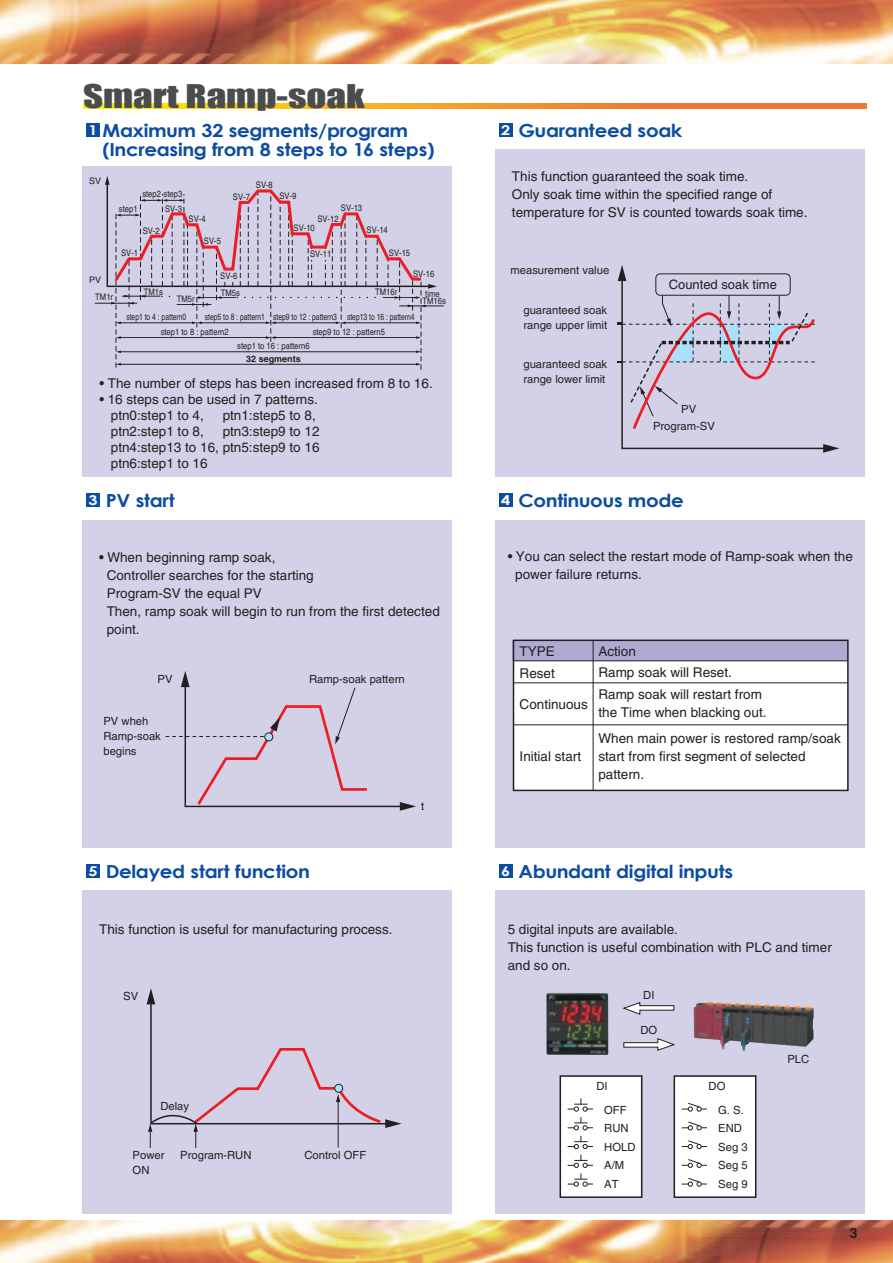
<style>
.page{position:relative;width:893px;height:1263px;background:#fff}
.page>*{position:absolute;margin:0;border:0;box-sizing:border-box;transform-origin:0 0}
.t1{font:30px "Impact";color:#4b4c4d;scale:1.3 1}
.t2{font:700 18px/19.2px "Century Gothic";letter-spacing:-.015em;color:#0d4da1;scale:1.1 1}
.t3{font:700 13.8px "Helvetica";color:#231f20}
.t4{font:13.5px/18px "Helvetica";color:#231f20}
.t5{font:700 13.5px "Century Gothic";color:#fff;scale:1.2 1}
.t6{font:12.9px "Helvetica";color:#231f20}
.t7{font:11.25px/18.6px "Helvetica";color:#231f20}
.t8{font:9px "Helvetica";color:#231f20;scale:.85 1}
.t9{font:9px "Helvetica";color:#231f20;scale:.75 1}
.t10{font:700 9px "Helvetica";color:#231f20}
.t11{font:9px "Helvetica";color:#231f20}
.s1{font-size:13.5px;color:#fff}
</style>
<div class="page">
<img style="left:0;top:1220px;width:893px;height:43px">
<img style="left:0;top:0;width:893px;height:64px">
<div style="left:495px;top:520px;width:370px;height:327px;background:#d3d1e8"></div>
<div style="left:513px;top:660px;width:335px;height:131px;background:#fff"></div>
<div style="left:512px;top:640px;width:336px;height:21px;background:#afaad3"></div>
<div style="left:513px;top:639px;width:336px;height:152px;border:2px solid #231f20"></div>
<div style="left:82px;top:520px;width:370px;height:327px;background:#d3d1e8"></div>
<div style="left:86px;top:493px;width:14px;height:14px;background:#0d4da1"></div>
<div style="left:82px;top:890px;width:370px;height:323px;background:#d3d1e8"></div>
<div style="left:86px;top:864px;width:14px;height:14px;background:#0d4da1"></div>
<div style="left:499px;top:493px;width:14px;height:14px;background:#0d4da1"></div>
<div style="left:495px;top:890px;width:370px;height:323px;background:#d3d1e8"></div>
<div style="left:499px;top:864px;width:14px;height:14px;background:#0d4da1"></div>
<div style="left:86px;top:123px;width:14px;height:14px;background:#0d4da1"></div>
<div style="left:82px;top:167px;width:370px;height:310px;background:#d3d1e8"></div>
<div style="left:499px;top:123px;width:14px;height:14px;background:#0d4da1"></div>
<div style="left:495px;top:149px;width:370px;height:328px;background:#d3d1e8"></div>
<svg style="left:83px;top:103px;width:783px;height:5px;background:#f5a223"></svg>
<hr style="left:95px;top:303px;width:42px;height:1px;background:#231f20">
<hr style="left:399px;top:306px;width:45px;height:1px;background:#231f20">
<svg style="left:105px;top:176px;width:332px;height:194px"></svg>
<svg style="left:618px;top:265px;width:221px;height:188px"></svg>
<svg style="left:166px;top:671px;width:250px;height:140px"></svg>
<div style="left:265px;top:733px;width:8px;height:8px;background:#aae0f9;border-radius:50%"></div>
<div style="left:264px;top:732px;width:9px;height:9px;border:1px solid #231f20;border-radius:50%"></div>
<hr style="left:513px;top:660px;width:335px;height:1px;background:#231f20">
<hr style="left:513px;top:682px;width:335px;height:1px;background:#231f20">
<hr style="left:593px;top:640px;width:1px;height:150px;background:#231f20">
<img style="left:546px;top:993px;width:62px;height:62px">
<img style="left:694px;top:1001px;width:120px;height:50px">
<svg style="left:147px;top:988px;width:254px;height:160px"></svg>
<hr style="left:513px;top:724px;width:335px;height:1px;background:#231f20">
<svg style="left:622px;top:1002px;width:53px;height:13px"></svg>
<svg style="left:623px;top:1038px;width:52px;height:13px"></svg>
<div style="left:560px;top:1076px;width:82px;height:121px;background:#fff"></div>
<div style="left:560px;top:1075px;width:82px;height:123px;border:2px solid #231f20"></div>
<svg style="left:568px;top:1098px;width:25px;height:13px"></svg>
<svg style="left:568px;top:1117px;width:25px;height:13px"></svg>
<svg style="left:568px;top:1136px;width:25px;height:50px"></svg>
<div style="left:674px;top:1076px;width:82px;height:121px;background:#fff"></div>
<div style="left:674px;top:1075px;width:82px;height:123px;border:2px solid #231f20"></div>
<svg style="left:682px;top:1103px;width:25px;height:8px"></svg>
<svg style="left:682px;top:1121px;width:25px;height:9px"></svg>
<svg style="left:682px;top:1140px;width:25px;height:9px"></svg>
<svg style="left:682px;top:1159px;width:25px;height:9px"></svg>
<svg style="left:682px;top:1178px;width:25px;height:8px"></svg>
<h1 class="t1" style="left:83px;top:78px;width:218px">Smart Ramp-soak</h1>
<h2 class="t2" style="left:103px;top:120px;width:303px">Maximum 32 segments/program (Increasing from 8 steps to 16 steps)</h2>
<p class="t5" style="left:89px;top:121px;width:9px">1</p>
<h2 class="t2" style="left:501px;top:120px;width:166px"><span class="s1">2</span> Guaranteed soak</h2>
<p class="t11" style="left:89px;top:176px;width:14px">SV</p>
<p class="t11" style="left:89px;top:275px;width:14px">PV</p>
<p class="t8" style="left:256px;top:180px;width:22px">SV-8</p>
<p class="t8" style="left:142px;top:189px;width:49px">step2 step3</p>
<p class="t8" style="left:233px;top:192px;width:22px">SV-7</p>
<p class="t8" style="left:165px;top:203px;width:22px">SV-3</p>
<p class="t8" style="left:119px;top:204px;width:24px">step1</p>
<p class="t8" style="left:189px;top:213px;width:22px">SV-4</p>
<p class="t8" style="left:204px;top:235px;width:22px">SV-5</p>
<p class="t8" style="left:220px;top:270px;width:22px">SV-6</p>
<p class="t8" style="left:143px;top:225px;width:22px">SV-2</p>
<p class="t8" style="left:121px;top:248px;width:22px">SV-1</p>
<p class="t8" style="left:279px;top:191px;width:22px">SV-9</p>
<p class="t8" style="left:294px;top:223px;width:27px">SV-10</p>
<p class="t8" style="left:341px;top:202px;width:27px">SV-13</p>
<p class="t8" style="left:317px;top:214px;width:27px">SV-12</p>
<p class="t8" style="left:367px;top:225px;width:27px">SV-14</p>
<p class="t8" style="left:310px;top:248px;width:27px">SV-11</p>
<p class="t8" style="left:389px;top:247px;width:27px">SV-15</p>
<p class="t8" style="left:413px;top:268px;width:27px">SV-16</p>
<p class="t8" style="left:144px;top:286px;width:24px">TM1s</p>
<p class="t8" style="left:221px;top:287px;width:24px">TM5s</p>
<p class="t8" style="left:375px;top:287px;width:28px">TM16r</p>
<p class="t8" style="left:95px;top:292px;width:22px">TM1r</p>
<p class="t8" style="left:177px;top:294px;width:22px">TM5r</p>
<p class="t9" style="left:126px;top:311px;width:82px">step1 to 4 : pattern0</p>
<p class="t9" style="left:205px;top:311px;width:281px">step5 to 8 : pattern1 step9 to 12 : pattern3 step13 to 16 : pattern4</p>
<p class="t8" style="left:161px;top:326px;width:82px">step1 to 8 : pattern2</p>
<p class="t8" style="left:313px;top:326px;width:87px">step9 to 12 : pattern5</p>
<p class="t8" style="left:237px;top:341px;width:87px">step1 to 16 : pattern6</p>
<p class="t10" style="left:246px;top:353px;width:56px">32 segments</p>
<p class="t8" style="left:425px;top:288px;width:19px">time</p>
<p class="t8" style="left:422px;top:296px;width:29px">TM16s</p>
<p class="t4" style="left:100px;top:374px;width:335px">• The number of steps has been increased from 8 to 16.</p>
<p class="t4" style="left:111px;top:391px;width:209px;line-height:15.9px;text-indent:-11px">• 16 steps can be used in 7 patterns. ptn0:step1 to 4,</p>
<p class="t4" style="left:223px;top:406px;width:95px">ptn1:step5 to 8,</p>
<p class="t4" style="left:111px;top:422px;width:95px">ptn2:step1 to 8,</p>
<p class="t4" style="left:111px;top:423px;width:210px;line-height:15.9px;text-align:justify;text-indent:112px">ptn3:step9 to 12 ptn4:step13 to 16, ptn5:step9 to 16 ptn6:step1 to 16</p>
<h2 class="t2" style="left:89px;top:491px;width:80px"><span class="s1">3</span> PV start</h2>
<p class="t4" style="left:512px;top:167px;width:297px">This function guaranteed the soak time.<br>Only soak time within the specified range of temperature for SV is counted towards soak time.</p>
<p class="t7" style="left:510px;top:261px;width:100px">measurement value</p>
<p class="t7" style="left:523px;top:303px;width:85px;line-height:15px">guaranteed soak range upper limit</p>
<p class="t7" style="left:523px;top:356px;width:85px;line-height:15px">guaranteed soak range lower limit</p>
<p class="t6" style="left:669px;top:277px;width:110px">Counted soak time</p>
<p class="t7" style="left:681px;top:399px;width:17px">PV</p>
<p class="t7" style="left:653px;top:417px;width:63px">Program-SV</p>
<h2 class="t2" style="left:501px;top:491px;width:168px"><span class="s1">4</span> Continuous mode</h2>
<p class="t4" style="left:107px;top:548px;width:335px;text-indent:-8px">• When beginning ramp soak,<br>Controller searches for the starting<br>Program-SV the equal PV<br>Then, ramp soak will begin to run from the first detected point.</p>
<p class="t4" style="left:515px;top:548px;width:339px;text-indent:-8px">• You can select the restart mode of Ramp-soak when the power failure returns.</p>
<p class="t7" style="left:158px;top:669px;width:17px">PV</p>
<p class="t7" style="left:309px;top:669px;width:97px">Ramp-soak pattern</p>
<p class="t7" style="left:103px;top:713px;width:59px;line-height:15px">PV wheh<br>Ramp-soak begins</p>
<p class="t7" style="left:421px;top:797px;width:5px">t</p>
<h2 class="t2" style="left:89px;top:861px;width:203px"><span class="s1">5</span> Delayed start function</h2>
<p class="t4" style="left:520px;top:640px;width:37px;line-height:22px">TYPE<br>Reset</p>
<p class="t4" style="left:520px;top:695px;width:70px">Continuous</p>
<p class="t4" style="left:520px;top:747px;width:63px">Initial start</p>
<p class="t4" style="left:598px;top:640px;width:165px;line-height:21.5px">Action<br>Ramp soak will Reset.<br>Ramp soak will restart from</p>
<p class="t4" style="left:598px;top:703px;width:170px">the Time when blacking out.</p>
<p class="t4" style="left:598px;top:729px;width:244px">When main power is restored ramp/soak start from first segment of selected pattern.</p>
<h2 class="t2" style="left:501px;top:861px;width:213px"><span class="s1">6</span> Abundant digital inputs</h2>
<p class="t4" style="left:99px;top:920px;width:295px">This function is useful for manufacturing process.</p>
<p class="t4" style="left:508px;top:920px;width:326px">5 digital inputs are available.<br>This function is useful combination with PLC and timer and so on.</p>
<p class="t7" style="left:123px;top:986px;width:17px">SV</p>
<p class="t7" style="left:160px;top:1097px;width:30px">Delay</p>
<p class="t7" style="left:133px;top:1148px;width:33px;line-height:15px">Power<br>ON</p>
<p class="t7" style="left:180px;top:1146px;width:73px">Program-RUN</p>
<p class="t7" style="left:304px;top:1146px;width:63px">Control OFF</p>
<p class="t7" style="left:596px;top:1077px;width:13px">DI</p>
<p class="t7" style="left:643px;top:986px;width:13px">DI</p>
<p class="t7" style="left:640px;top:1021px;width:18px">DO</p>
<p class="t7" style="left:604px;top:1100px;width:33px">OFF<br>RUN<br>HOLD<br>A/M<br>AT</p>
<p class="t7" style="left:709px;top:1077px;width:18px">DO</p>
<p class="t7" style="left:718px;top:1100px;width:31px">G. S.<br>END<br>Seg 3<br>Seg 5<br>Seg 9</p>
<p class="t7" style="left:787px;top:1050px;width:23px">PLC</p>
<p class="t3" style="left:850px;top:1221px;width:9px">3</p>
</div>
